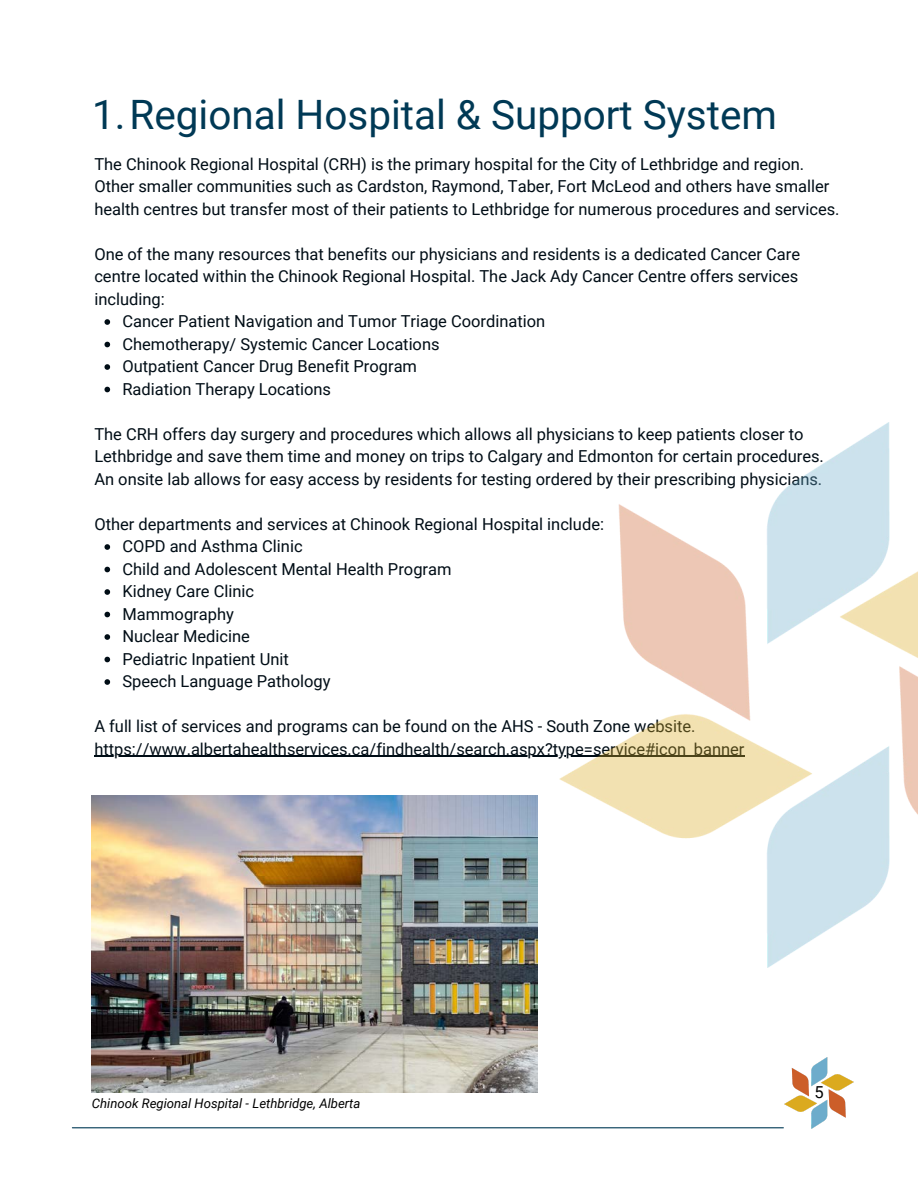
<style>
.page{position:relative;width:918px;height:1188px;background:#fff}
.page>*{position:absolute;margin:0;border:0;box-sizing:border-box;transform-origin:0 0}
.t1{font:40.5px "Roboto";color:#003955}
.t2{font:16.5px/22.5px "Roboto";color:#000d16}
.t3{font:16.5px "Roboto";color:#000}
.t4{font:italic 13.2px "Roboto";color:#000}
</style>
<div class="page">
<hr style="left:72px;top:1127px;width:711px;height:1px;background:#003955">
<img style="left:784px;top:1057px;width:70px;height:71px">
<svg style="left:104px;top:319px;width:6px;height:6px"></svg>
<svg style="left:104px;top:342px;width:6px;height:5px"></svg>
<svg style="left:104px;top:364px;width:6px;height:6px"></svg>
<svg style="left:104px;top:387px;width:6px;height:5px"></svg>
<svg style="left:104px;top:544px;width:6px;height:6px"></svg>
<svg style="left:104px;top:567px;width:6px;height:5px"></svg>
<svg style="left:104px;top:589px;width:6px;height:6px"></svg>
<svg style="left:104px;top:612px;width:6px;height:5px"></svg>
<svg style="left:104px;top:634px;width:6px;height:6px"></svg>
<svg style="left:104px;top:657px;width:6px;height:5px"></svg>
<svg style="left:104px;top:679px;width:6px;height:6px"></svg>
<hr style="left:94px;top:756px;width:651px;height:1px;background:#000d16">
<img style="left:92px;top:796px;width:445px;height:297px">
<img style="left:560px;top:423px;width:358px;height:544px">
<p class="t1" style="left:92px;top:92px;width:686px">1.Regional Hospital &amp; Support System</p>
<p class="t2" style="left:94px;top:153px;width:747px">The Chinook Regional Hospital (CRH) is the primary hospital for the City of Lethbridge and region.<br>Other smaller communities such as Cardston, Raymond, Taber, Fort McLeod and others have smaller health centres but transfer most of their patients to Lethbridge for numerous procedures and services.</p>
<p class="t2" style="left:94px;top:243px;width:707px;text-align:justify">One of the many resources that benefits our physicians and residents is a dedicated Cancer Care centre located within the Chinook Regional Hospital. The Jack Ady Cancer Centre offers services including:</p>
<p class="t2" style="left:122px;top:310px;width:424px">Cancer Patient Navigation and Tumor Triage Coordination</p>
<p class="t2" style="left:122px;top:333px;width:319px">Chemotherapy/ Systemic Cancer Locations</p>
<p class="t2" style="left:122px;top:355px;width:296px">Outpatient Cancer Drug Benefit Program</p>
<p class="t2" style="left:122px;top:378px;width:210px">Radiation Therapy Locations</p>
<p class="t2" style="left:94px;top:423px;width:731px">The CRH offers day surgery and procedures which allows all physicians to keep patients closer to<br>Lethbridge and save them time and money on trips to Calgary and Edmonton for certain procedures.</p>
<p class="t2" style="left:94px;top:468px;width:729px">An onsite lab allows for easy access by residents for testing ordered by their prescribing physicians.</p>
<p class="t2" style="left:94px;top:513px;width:511px">Other departments and services at Chinook Regional Hospital include:</p>
<p class="t2" style="left:122px;top:535px;width:182px">COPD and Asthma Clinic</p>
<p class="t2" style="left:122px;top:558px;width:331px">Child and Adolescent Mental Health Program</p>
<p class="t2" style="left:122px;top:580px;width:133px">Kidney Care Clinic</p>
<p class="t2" style="left:122px;top:603px;width:113px">Mammography</p>
<p class="t2" style="left:122px;top:625px;width:129px">Nuclear Medicine</p>
<p class="t2" style="left:122px;top:648px;width:168px">Pediatric Inpatient Unit</p>
<p class="t2" style="left:122px;top:670px;width:210px">Speech Language Pathology</p>
<p class="t2" style="left:94px;top:715px;width:652px">A full list of services and programs can be found on the AHS - South Zone website. https://www.albertahealthservices.ca/findhealth/search.aspx?type=service#icon_banner</p>
<p class="t4" style="left:92px;top:1096px;width:270px">Chinook Regional Hospital - Lethbridge, Alberta</p>
<p class="t3" style="left:814px;top:1083px;width:11px">5</p>
</div>
